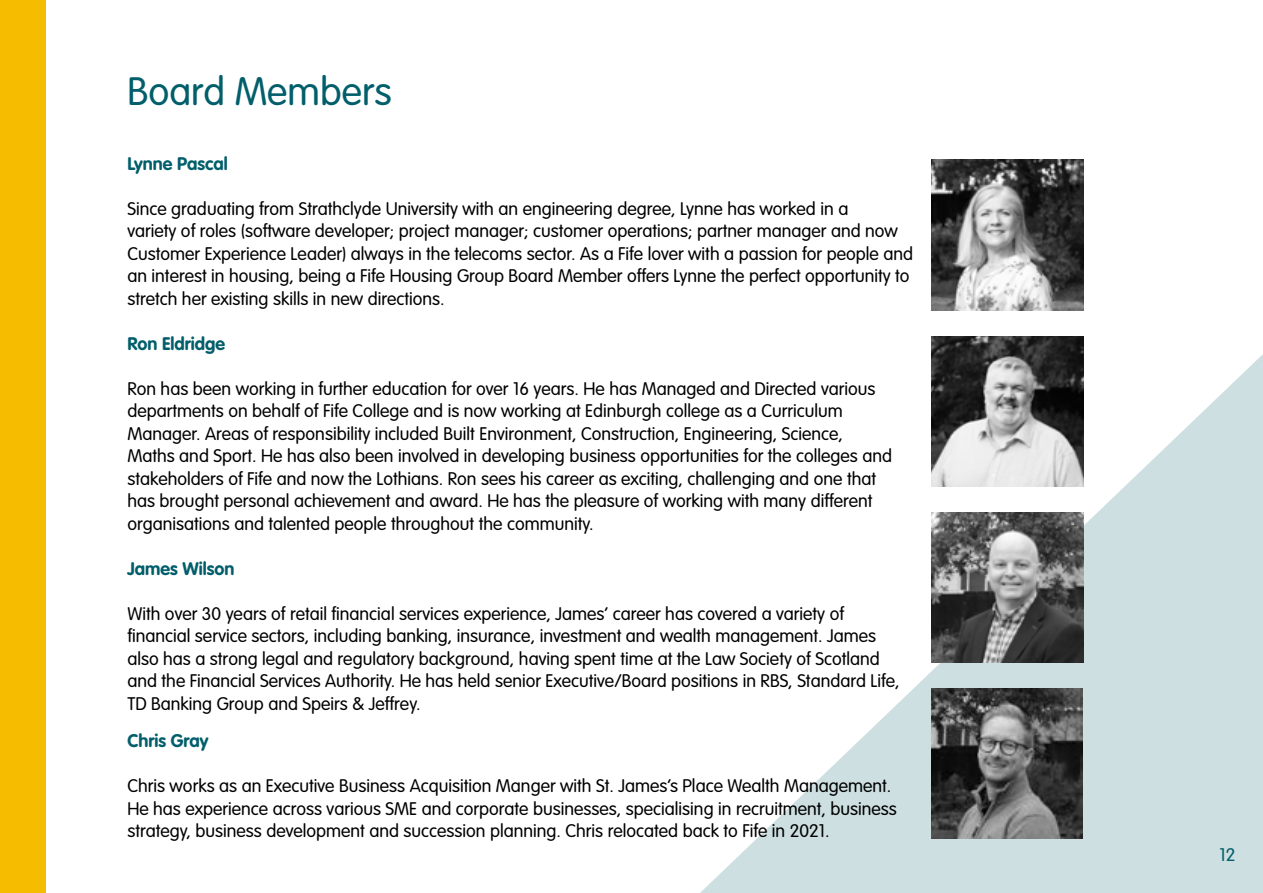
<style>
.page{position:relative;width:1263px;height:893px;background:#fff}
.page>*{position:absolute;margin:0;border:0;box-sizing:border-box;transform-origin:0 0}
.t1{font:300 39px "VAG Rounded Std";color:#015e6a}
.t2{font:300 18px/22.5px "VAG Rounded Std";color:#000}
.t3{font:700 18px "VAG Rounded Std";color:#015e6a}
.t4{font:300 18px "VAG Rounded Std";color:#015e6a}
</style>
<div class="page">
<svg style="left:700px;top:310px;width:563px;height:583px"></svg>
<div style="left:0;top:0;width:45px;height:893px;background:#f6bd00"></div>
<img style="left:931px;top:336px;width:153px;height:150px">
<img style="left:931px;top:513px;width:153px;height:150px">
<img style="left:931px;top:689px;width:152px;height:150px">
<img style="left:931px;top:160px;width:153px;height:150px">
<h1 class="t1" style="left:127px;top:69px;width:266px">Board Members</h1>
<p class="t3" style="left:127px;top:153px;width:102px">Lynne Pascal</p>
<p class="t2" style="left:127px;top:198px;width:787px">Since graduating from Strathclyde University with an engineering degree, Lynne has worked in a<br>variety of roles (software developer; project manager; customer operations; partner manager and now Customer Experience Leader) always in the telecoms sector. As a Fife lover with a passion for people and an interest in housing, being a Fife Housing Group Board Member offers Lynne the perfect opportunity to stretch her existing skills in new directions.</p>
<p class="t3" style="left:127px;top:333px;width:99px">Ron Eldridge</p>
<p class="t2" style="left:127px;top:378px;width:766px">Ron has been working in further education for over 16 years. He has Managed and Directed various departments on behalf of Fife College and is now working at Edinburgh college as a Curriculum Manager. Areas of responsibility included Built Environment, Construction, Engineering, Science, Maths and Sport. He has also been involved in developing business opportunities for the colleges and stakeholders of Fife and now the Lothians. Ron sees his career as exciting, challenging and one that has brought personal achievement and award. He has the pleasure of working with many different organisations and talented people throughout the community.</p>
<p class="t3" style="left:127px;top:558px;width:108px">James Wilson</p>
<p class="t2" style="left:127px;top:603px;width:774px">With over 30 years of retail financial services experience, James’ career has covered a variety of financial service sectors, including banking, insurance, investment and wealth management. James also has a strong legal and regulatory background, having spent time at the Law Society of Scotland and the Financial Services Authority. He has held senior Executive/Board positions in RBS, Standard Life, TD Banking Group and Speirs &amp; Jeffrey.</p>
<p class="t3" style="left:127px;top:730px;width:83px">Chris Gray</p>
<p class="t2" style="left:127px;top:775px;width:771px">Chris works as an Executive Business Acquisition Manger with St. James’s Place Wealth Management.<br>He has experience across various SME and corporate businesses, specialising in recruitment, business strategy, business development and succession planning. Chris relocated back to Fife in 2021.</p>
<p class="t4" style="left:1219px;top:845px;width:17px">12</p>
</div>
